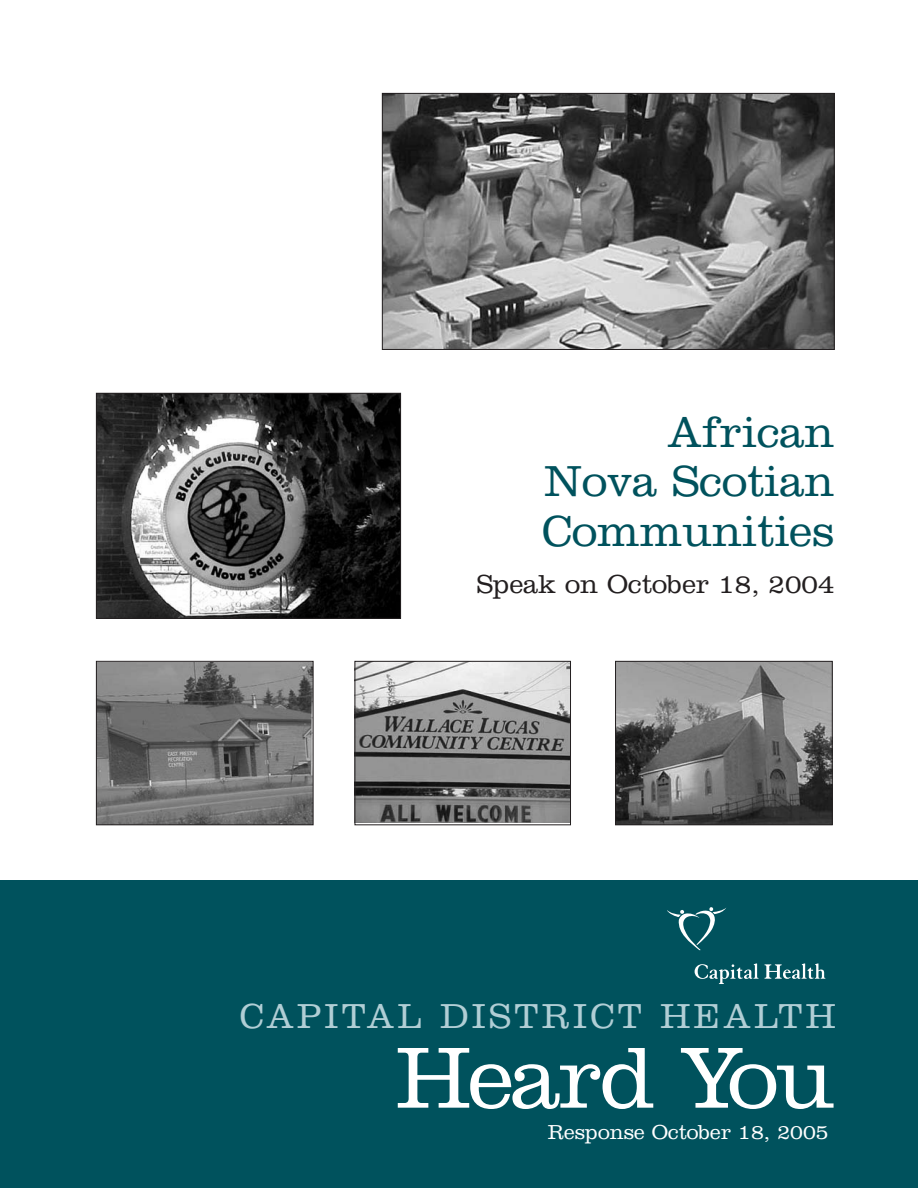
<style>
.page{position:relative;width:918px;height:1188px;background:#fff}
.page>*{position:absolute;margin:0;border:0;box-sizing:border-box;transform-origin:0 0}
.t1{font:300 90px "Clarendon";letter-spacing:-.03em;color:#fff}
.t2{font:300 45px/49.5px "Clarendon";color:#00525d;text-align:justify}
.t3{font:300 36px "Clarendon";letter-spacing:.09em;color:#b1ced5}
.t4{font:300 27px "Clarendon";color:#231f20}
.t5{font:300 21px "Clarendon";color:#fff}
</style>
<div class="page">
<div style="left:0;top:880px;width:918px;height:308px;background:#00525d"></div>
<img style="left:384px;top:95px;width:449px;height:253px">
<div style="left:382px;top:93px;width:453px;height:257px;border:1px solid #231f20"></div>
<img style="left:98px;top:663px;width:214px;height:160px">
<div style="left:96px;top:661px;width:218px;height:164px;border:1px solid #231f20"></div>
<img style="left:357px;top:663px;width:212px;height:160px">
<div style="left:355px;top:661px;width:216px;height:164px;border:1px solid #231f20"></div>
<img style="left:617px;top:663px;width:214px;height:160px">
<div style="left:615px;top:661px;width:218px;height:164px;border:1px solid #231f20"></div>
<img style="left:98px;top:395px;width:301px;height:222px">
<div style="left:96px;top:393px;width:305px;height:226px;border:1px solid #231f20"></div>
<svg style="left:695px;top:963px;width:63px;height:21px"></svg>
<svg style="left:765px;top:963px;width:60px;height:16px"></svg>
<svg style="left:667px;top:907px;width:59px;height:43px"></svg>
<p class="t2" style="left:542px;top:412px;width:294px;text-indent:125px">African Nova Scotian Communities</p>
<p class="t4" style="left:477px;top:575px;width:359px">Speak on October 18, 2004</p>
<p class="t3" style="left:240px;top:1004px;width:598px">CAPITAL DISTRICT HEALTH</p>
<h1 class="t1" style="left:396px;top:1048px;width:441px">Heard You</h1>
<p class="t5" style="left:548px;top:1125px;width:282px">Response October 18, 2005</p>
</div>
